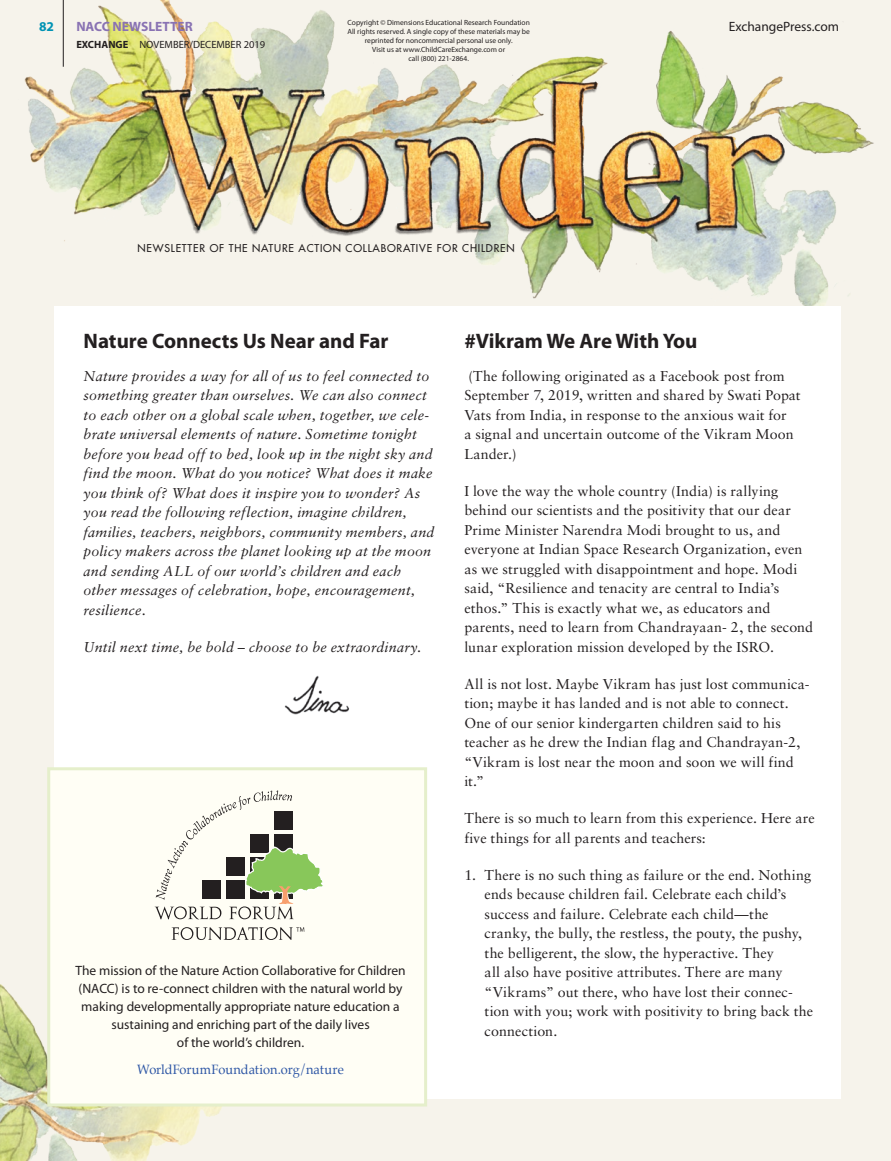
<style>
.page{position:relative;width:891px;height:1161px;background:#f6f3eb}
.page>*{position:absolute;margin:0;border:0;box-sizing:border-box;transform-origin:0 0}
.t1{font:700 21px "Myriad Pro";color:#231f20}
.t2{font:14.25px/19.5px "Sabon LT Pro";letter-spacing:.005em;color:#231f20}
.t3{font:italic 14.25px/19.5px "Sabon LT Pro";letter-spacing:.015em;color:#231f20}
.t4{font:13.5px/18px "Myriad Pro";color:#231f20;text-align:center}
.t5{font:13.5px "Palatino";color:#2d56a5;scale:.95 1}
.t6{font:700 13.5px "Myriad Pro";color:#8972b3}
.t7{font:700 13.5px "Myriad Pro";color:#0093b4}
.t8{font:500 10.5px "Futura Std";letter-spacing:.075em;color:#231f20}
.t9{font:10.5px "Myriad Pro";color:#231f20}
.t10{font:7.5px/9px "Myriad Pro";color:#231f20;text-align:center}
.s1{font-weight:700}
</style>
<div class="page">
<img style="left:24px;top:0;width:850px;height:306px">
<div style="left:54px;top:306px;width:787px;height:793px;background:#fff"></div>
<img style="left:0;top:984px;width:222px;height:177px">
<div style="left:47px;top:767px;width:380px;height:340px;background:#fffef5;border:3px solid #e5efcb"></div>
<svg style="left:154px;top:790px;width:169px;height:129px"></svg>
<svg style="left:171px;top:927px;width:133px;height:13px"></svg>
<img style="left:284px;top:675px;width:66px;height:40px">
<hr style="left:63px;top:0;width:1px;height:67px;background:#231f20">
<p class="t10" style="left:348px;top:17px;width:184px">Copyright © Dimensions Educational Research Foundation All rights reserved. A single copy of these materials may be reprinted for noncommercial personal use only.<br>Visit us at www.ChildCareExchange.com or<br>call (800) 221-2864.</p>
<p class="t7" style="left:39px;top:18px;width:16px">82</p>
<p class="t6" style="left:76px;top:18px;width:118px">NACC NEWSLETTER</p>
<p class="t4" style="left:729px;top:17px;width:112px">ExchangePress.com</p>
<p class="t9" style="left:76px;top:38px;width:190px"><span class="s1">EXCHANGE</span> NOVEMBER/DECEMBER 2019</p>
<p class="t8" style="left:138px;top:241px;width:379px">NEWSLETTER OF THE NATURE ACTION COLLABORATIVE FOR CHILDREN</p>
<h1 class="t1" style="left:84px;top:327px;width:306px">Nature Connects Us Near and Far</h1>
<p class="t3" style="left:84px;top:366px;width:352px">Nature provides a way for all of us to feel connected to something greater than ourselves. We can also connect to each other on a global scale when, together, we cele&shy;brate universal elements of nature. Sometime tonight before you head off to bed, look up in the night sky and find the moon. What do you notice? What does it make you think of? What does it inspire you to wonder? As you read the following reflection, imagine children, families, teachers, neighbors, community members, and policy makers across the planet looking up at the moon and sending ALL of our world’s children and each other messages of celebration, hope, encouragement, resilience.</p>
<p class="t3" style="left:84px;top:637px;width:339px">Until next time, be bold – choose to be extraordinary.</p>
<p class="t4" style="left:75px;top:961px;width:332px">The mission of the Nature Action Collaborative for Children (NACC) is to re-connect children with the natural world by making developmentally appropriate nature education a sustaining and enriching part of the daily lives<br>of the world’s children.</p>
<p class="t5" style="left:137px;top:1058px;width:219px">WorldForumFoundation.org/nature</p>
<h1 class="t1" style="left:464px;top:327px;width:235px">#Vikram We Are With You</h1>
<p class="t2" style="left:464px;top:366px;width:338px">(The following originated as a Facebook post from September 7, 2019, written and shared by Swati Popat Vats from India, in response to the anxious wait for<br>a signal and uncertain outcome of the Vikram Moon Lander.)</p>
<p class="t2" style="left:464px;top:481px;width:350px">I love the way the whole country (India) is rallying behind our scientists and the positivity that our dear Prime Minister Narendra Modi brought to us, and everyone at Indian Space Research Organization, even as we struggled with disappointment and hope. Modi said, “Resilience and tenacity are central to India’s ethos.” This is exactly what we, as educators and parents, need to learn from Chandrayaan- 2, the second lunar exploration mission developed by the ISRO.</p>
<p class="t2" style="left:464px;top:674px;width:347px">All is not lost. Maybe Vikram has just lost communica&shy;tion; maybe it has landed and is not able to connect.<br>One of our senior kindergarten children said to his teacher as he drew the Indian flag and Chandrayan-2, “Vikram is lost near the moon and soon we will find it.”</p>
<p class="t2" style="left:464px;top:808px;width:352px">There is so much to learn from this experience. Here are five things for all parents and teachers:</p>
<p class="t2" style="left:485px;top:865px;width:330px;text-indent:-20px">1. There is no such thing as failure or the end. Nothing ends because children fail. Celebrate each child’s success and failure. Celebrate each child—the cranky, the bully, the restless, the pouty, the pushy, the belligerent, the slow, the hyperactive. They<br>all also have positive attributes. There are many “Vikrams” out there, who have lost their connec&shy;tion with you; work with positivity to bring back the connection.</p>
</div>
